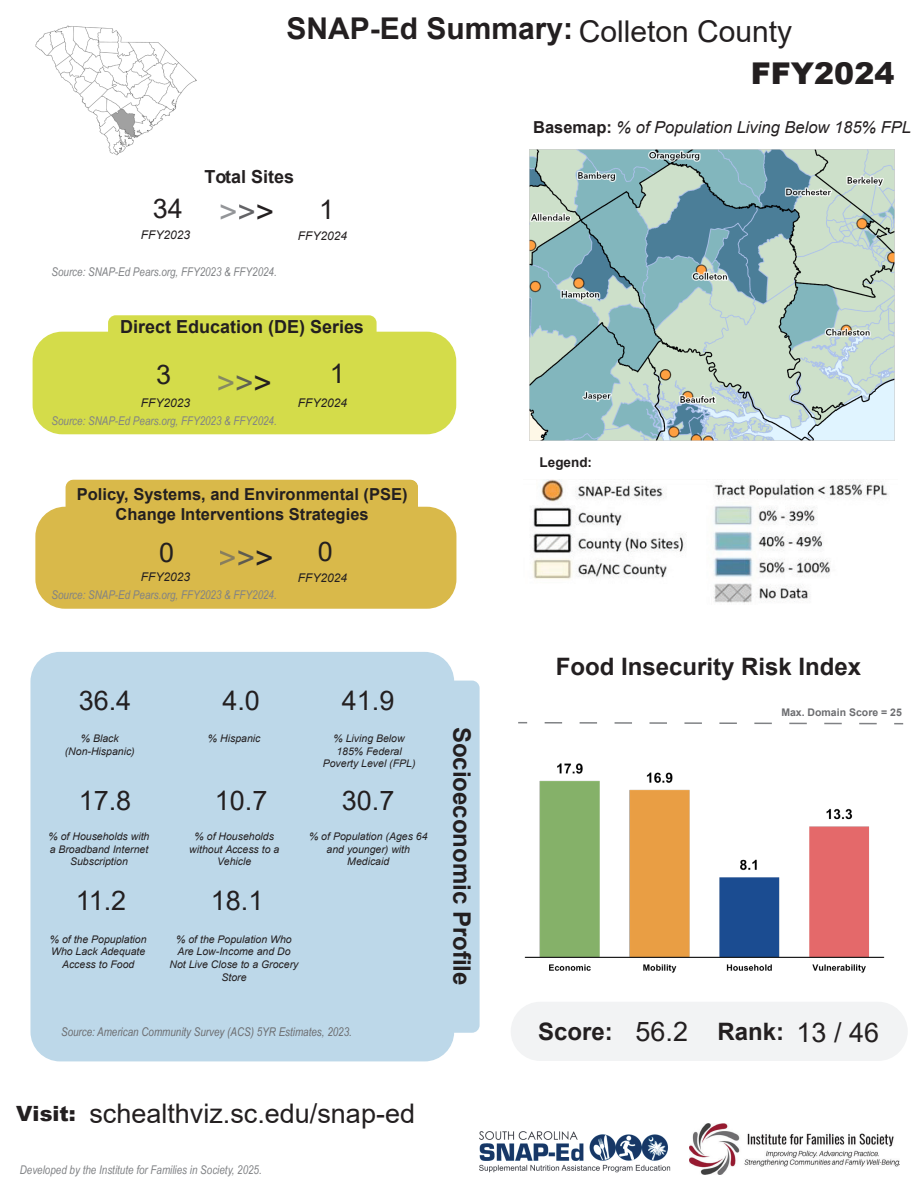
<style>
.page{position:relative;width:918px;height:1188px;background:#fff}
.page>*{position:absolute;margin:0;border:0;box-sizing:border-box;transform-origin:0 0}
.t1{font:31.5px "Arial";color:#868a62}
.t2{font:31.5px "Arial";color:#887e5e}
.t3{font:31.5px "Arial";color:#939598}
.t4{font:700 30px "Arial";color:#231f20}
.t5{font:30px "Arial";color:#231f20}
.t6{font:900 30px "Arial";color:#231f20}
.t7{font:27px "Arial";color:#231f20}
.t8{font:700 24px "Arial";color:#231f20}
.t9{font:900 21px "Arial";color:#231f20}
.t10{font:700 18px "Arial";color:#231f20}
.t11{font:700 16.5px/19.8px "Arial";color:#231f20;text-align:center}
.t12{font:italic 16.5px "Arial";color:#231f20}
.t13{font:700 13.5px "Arial";color:#231f20}
.t14{font:italic 12px "Arial Narrow";color:#808285}
.t15{font:italic 12px "Arial Narrow";color:#6c6d70}
.t16{font:italic 12px "Arial";color:#231f20}
.t17{font:italic 10.5px/12.6px "Arial";color:#231f20;text-align:center}
.t18{font:700 10.5px "Arial";color:#6c6d70}
.s1{color:#636366}
.s2{color:#231f20}
.s3{color:#5e6153}
.s4{color:#5e5b50}
.s5{font-weight:700;font-style:normal}
</style>
<div class="page">
<div style="left:35px;top:507px;width:421px;height:102px;background:#d9b94a;border-radius:30px"></div>
<div style="left:33px;top:332px;width:423px;height:102px;background:#d4dc4a;border-radius:30px"></div>
<div style="left:108px;top:315px;width:269px;height:31px;background:#d4dc4a;border-radius:8px"></div>
<div style="left:66px;top:480px;width:352px;height:36px;background:#d9b94a;border-radius:8px"></div>
<div style="left:30px;top:652px;width:424px;height:409px;background:#bdd8e9;border-radius:30px"></div>
<div style="left:443px;top:681px;width:37px;height:352px;background:#bdd8e9;border-radius:8px"></div>
<img style="left:689px;top:1124px;width:210px;height:51px">
<img style="left:479px;top:1131px;width:192px;height:42px">
<img style="left:531px;top:479px;width:358px;height:124px">
<div style="left:511px;top:1002px;width:397px;height:59px;background:#f2f3f4;border-radius:30px"></div>
<svg style="left:859px;top:723px;width:18px;height:1px"></svg>
<svg style="left:824px;top:723px;width:18px;height:1px"></svg>
<svg style="left:789px;top:723px;width:18px;height:1px"></svg>
<svg style="left:754px;top:723px;width:18px;height:1px"></svg>
<svg style="left:719px;top:722px;width:18px;height:2px"></svg>
<svg style="left:684px;top:722px;width:18px;height:2px"></svg>
<svg style="left:650px;top:722px;width:17px;height:2px"></svg>
<svg style="left:615px;top:722px;width:17px;height:2px"></svg>
<svg style="left:580px;top:722px;width:17px;height:2px"></svg>
<svg style="left:545px;top:722px;width:17px;height:2px"></svg>
<img style="left:524px;top:763px;width:361px;height:210px">
<img style="left:529px;top:150px;width:366px;height:290px">
<img style="left:35px;top:25px;width:162px;height:131px">
<h2 class="t4" style="left:287px;top:7px;width:288px">SNAP-Ed Summary:</h2>
<p class="t5" style="left:579px;top:10px;width:215px">Colleton County</p>
<h2 class="t6" style="left:751px;top:51px;width:145px">FFY2024</h2>
<h3 class="t10" style="left:205px;top:164px;width:91px">Total Sites</h3>
<p class="t7" style="left:153px;top:190px;width:32px">34</p>
<p class="t7" style="left:319px;top:190px;width:17px">1</p>
<h1 class="t3" style="left:219px;top:190px;width:57px">&gt;<span class="s1">&gt;</span><span class="s2">&gt;</span></h1>
<p class="t16" style="left:141px;top:227px;width:51px">FFY2023</p>
<p class="t16" style="left:298px;top:228px;width:51px">FFY2024</p>
<p class="t14" style="left:51px;top:263px;width:227px">Source: SNAP-Ed Pears.org, FFY2023 &amp; FFY2024.</p>
<h3 class="t10" style="left:120px;top:314px;width:245px">Direct Education (DE) Series</h3>
<p class="t7" style="left:156px;top:356px;width:17px">3</p>
<p class="t7" style="left:330px;top:355px;width:17px">1</p>
<h1 class="t1" style="left:217px;top:361px;width:57px">&gt;<span class="s3">&gt;</span><span class="s2">&gt;</span></h1>
<p class="t16" style="left:141px;top:395px;width:51px">FFY2023</p>
<p class="t16" style="left:298px;top:395px;width:51px">FFY2024</p>
<p class="t14" style="left:51px;top:413px;width:227px">Source: SNAP-Ed Pears.org, FFY2023 &amp; FFY2024.</p>
<h3 class="t11" style="left:77px;top:484px;width:332px">Policy, Systems, and Environmental (PSE)<br>Change Interventions Strategies</h3>
<p class="t7" style="left:159px;top:534px;width:17px">0</p>
<p class="t7" style="left:318px;top:533px;width:17px">0</p>
<h1 class="t2" style="left:218px;top:536px;width:57px">&gt;<span class="s4">&gt;</span><span class="s2">&gt;</span></h1>
<p class="t16" style="left:141px;top:570px;width:51px">FFY2023</p>
<p class="t16" style="left:298px;top:570px;width:51px">FFY2024</p>
<p class="t14" style="left:51px;top:587px;width:227px">Source: SNAP-Ed Pears.org, FFY2023 &amp; FFY2024.</p>
<p class="t7" style="left:79px;top:682px;width:54px">36.4</p>
<p class="t7" style="left:222px;top:682px;width:39px">4.0</p>
<p class="t7" style="left:342px;top:682px;width:54px">41.9</p>
<p class="t17" style="left:65px;top:732px;width:72px">% Black (Non-Hispanic)</p>
<p class="t17" style="left:208px;top:732px;width:54px">% Hispanic</p>
<p class="t17" style="left:323px;top:732px;width:94px">% Living Below<br>185% Federal<br>Poverty Level (FPL)</p>
<p class="t7" style="left:79px;top:782px;width:54px">17.8</p>
<p class="t7" style="left:215px;top:782px;width:54px">10.7</p>
<p class="t7" style="left:342px;top:782px;width:54px">30.7</p>
<p class="t17" style="left:49px;top:830px;width:102px">% of Households with a Broadband Internet<br>Subscription</p>
<p class="t17" style="left:189px;top:830px;width:92px">% of Households without Access to a<br>Vehicle</p>
<p class="t17" style="left:309px;top:830px;width:120px">% of Population (Ages 64 and younger) with<br>Medicaid</p>
<p class="t7" style="left:76px;top:882px;width:52px">11.2</p>
<p class="t7" style="left:211px;top:882px;width:54px">18.1</p>
<p class="t17" style="left:50px;top:933px;width:98px">% of the Popuplation<br>Who Lack Adequate<br>Access to Food</p>
<p class="t17" style="left:170px;top:933px;width:131px">% of the Population Who<br>Are Low-Income and Do<br>Not Live Close to a Grocery<br>Store</p>
<p class="t15" style="left:61px;top:1024px;width:292px">Source: American Community Survey (ACS) 5YR Estimates, 2023.</p>
<h3 class="t8" style="left:479px;top:727px;width:260px;rotate:90deg">Socioeconomic Profile</h3>
<h3 class="t9" style="left:16px;top:1098px;width:61px">Visit:</h3>
<p class="t7" style="left:89px;top:1095px;width:327px">schealthviz.sc.edu/snap-ed</p>
<p class="t14" style="left:20px;top:1161px;width:244px">Developed by the Institute for Families in Society, 2025.</p>
<h3 class="t12" style="left:533px;top:117px;width:379px"><span class="s5">Basemap:</span> % of Population Living Below 185% FPL</h3>
<p class="t13" style="left:540px;top:453px;width:54px">Legend:</p>
<h3 class="t8" style="left:556px;top:650px;width:307px">Food Insecurity Risk Index</h3>
<p class="t18" style="left:781px;top:705px;width:122px">Max. Domain Score = 25</p>
<p class="t7" style="left:636px;top:1013px;width:54px">56.2</p>
<p class="t7" style="left:797px;top:1014px;width:84px">13 / 46</p>
<h3 class="t8" style="left:538px;top:1015px;width:76px">Score:</h3>
<h3 class="t8" style="left:718px;top:1015px;width:68px">Rank:</h3>
</div>
